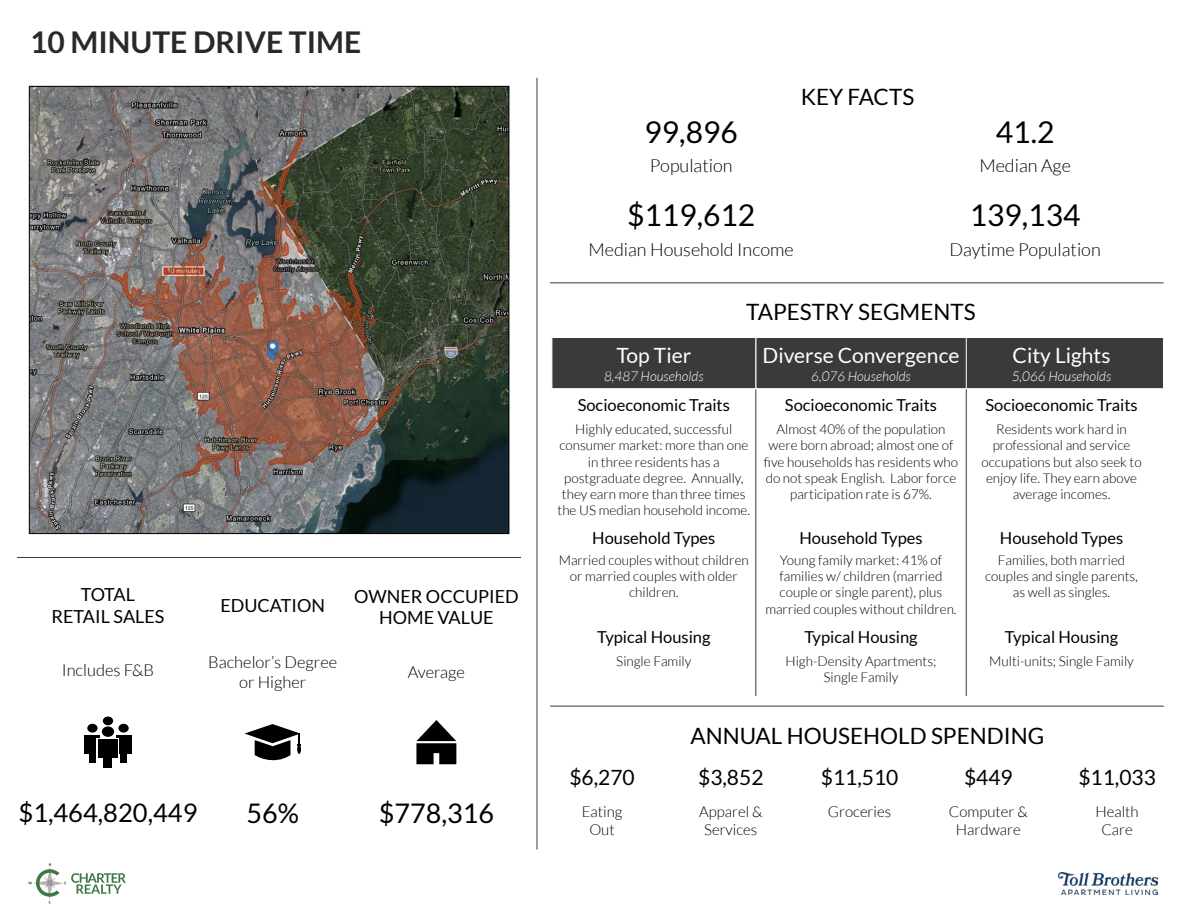
<style>
.page{position:relative;width:1188px;height:918px;background:#fff}
.page>*{position:absolute;margin:0;border:0;box-sizing:border-box;transform-origin:0 0}
.t1{font:30px "Lato";color:#000}
.t2{font:700 30px "Lato";color:#292929}
.t3{font:27px "Lato";color:#000}
.t4{font:25.5px "Lato";color:#000}
.t5{font:22.5px "Lato";color:#000}
.t6{font:21px "Lato";color:#fff}
.t7{font:21px "Lato";color:#000}
.t8{font:300 18px "Lato";color:#000}
.t9{font:18px/21.6px "Lato";color:#000;text-align:center}
.t10{font:16.5px "Lato";color:#000}
.t11{font:300 16.5px/19.8px "Lato";color:#000;text-align:center}
.t12{font:300 15px/18px "Lato";color:#000;text-align:center}
.t13{font:300 13.5px/16.2px "Lato";color:#000;text-align:center}
.t14{font:italic 300 13.5px "Lato";color:#fff}
</style>
<div class="page">
<hr style="left:537px;top:78px;width:1px;height:772px;background:#3a3a3c">
<hr style="left:550px;top:283px;width:614px;height:1px;background:#3a3a3c">
<hr style="left:550px;top:706px;width:614px;height:1px;background:#3a3a3c">
<hr style="left:756px;top:389px;width:1px;height:307px;background:#3a3a3c">
<hr style="left:966px;top:389px;width:1px;height:307px;background:#3a3a3c">
<hr style="left:17px;top:557px;width:504px;height:1px;background:#3a3a3c">
<div style="left:103px;top:716px;width:10px;height:9px;background:#000;border-radius:50%"></div>
<div style="left:118px;top:724px;width:11px;height:9px;background:#000;border-radius:50%"></div>
<div style="left:87px;top:724px;width:11px;height:9px;background:#000;border-radius:50%"></div>
<div style="left:85px;top:735px;width:15px;height:19px;background:#000"></div>
<div style="left:116px;top:735px;width:15px;height:19px;background:#000"></div>
<div style="left:89px;top:744px;width:7px;height:19px;background:#000"></div>
<div style="left:120px;top:744px;width:7px;height:19px;background:#000"></div>
<div style="left:102px;top:726px;width:12px;height:11px;background:#000;border-radius:50%"></div>
<div style="left:97px;top:738px;width:22px;height:20px;background:#fff"></div>
<div style="left:98px;top:739px;width:20px;height:19px;background:#000"></div>
<div style="left:104px;top:750px;width:8px;height:18px;background:#000"></div>
<svg style="left:245px;top:724px;width:56px;height:37px"></svg>
<svg style="left:416px;top:720px;width:40px;height:44px"></svg>
<svg style="left:28px;top:863px;width:98px;height:41px"></svg>
<img style="left:1058px;top:873px;width:100px;height:21px">
<img style="left:31px;top:88px;width:476px;height:444px">
<div style="left:959px;top:337px;width:205px;height:52px;background:#3a3a3c;border:1px solid #fff"></div>
<div style="left:756px;top:337px;width:210px;height:52px;background:#3a3a3c;border:1px solid #fff"></div>
<div style="left:552px;top:337px;width:204px;height:52px;background:#3a3a3c;border:1px solid #fff"></div>
<h1 class="t2" style="left:30px;top:25px;width:333px">10 MINUTE DRIVE TIME</h1>
<h3 class="t9" style="left:52px;top:584px;width:115px">TOTAL<br>RETAIL SALES</h3>
<p class="t11" style="left:62px;top:660px;width:94px">Includes F&amp;B</p>
<h3 class="t9" style="left:220px;top:595px;width:106px">EDUCATION</h3>
<h3 class="t9" style="left:354px;top:585px;width:166px">OWNER OCCUPIED<br>HOME VALUE</h3>
<p class="t11" style="left:208px;top:652px;width:131px">Bachelor’s Degree or Higher</p>
<p class="t11" style="left:408px;top:662px;width:59px">Average</p>
<h3 class="t4" style="left:19px;top:798px;width:180px">$1,464,820,449</h3>
<h2 class="t3" style="left:247px;top:798px;width:54px">56%</h2>
<h2 class="t3" style="left:379px;top:798px;width:117px">$778,316</h2>
<h3 class="t5" style="left:801px;top:84px;width:115px">KEY FACTS</h3>
<h1 class="t1" style="left:645px;top:116px;width:95px">99,896</h1>
<h1 class="t1" style="left:996px;top:116px;width:60px">41.2</h1>
<h3 class="t8" style="left:650px;top:156px;width:84px">Population</h3>
<h3 class="t8" style="left:979px;top:156px;width:93px">Median Age</h3>
<h1 class="t1" style="left:627px;top:198px;width:130px">$119,612</h1>
<h1 class="t1" style="left:970px;top:198px;width:112px">139,134</h1>
<h3 class="t8" style="left:589px;top:240px;width:207px">Median Household Income</h3>
<h3 class="t8" style="left:949px;top:240px;width:153px">Daytime Population</h3>
<h3 class="t5" style="left:746px;top:299px;width:231px">TAPESTRY SEGMENTS</h3>
<h3 class="t6" style="left:616px;top:343px;width:76px">Top Tier</h3>
<p class="t14" style="left:604px;top:369px;width:101px">8,487 Households</p>
<p class="t10" style="left:578px;top:396px;width:154px">Socioeconomic Traits</p>
<p class="t13" style="left:558px;top:421px;width:194px">Highly educated, successful consumer market: more than one in three residents has a postgraduate degree. Annually, they earn more than three times the US median household income.</p>
<p class="t10" style="left:592px;top:529px;width:125px">Household Types</p>
<p class="t13" style="left:559px;top:552px;width:192px">Married couples without children or married couples with older children.</p>
<p class="t10" style="left:597px;top:628px;width:115px">Typical Housing</p>
<p class="t13" style="left:616px;top:653px;width:77px">Single Family</p>
<h3 class="t6" style="left:763px;top:343px;width:198px">Diverse Convergence</h3>
<p class="t14" style="left:811px;top:369px;width:101px">6,076 Households</p>
<p class="t10" style="left:785px;top:396px;width:154px">Socioeconomic Traits</p>
<p class="t13" style="left:764px;top:421px;width:196px">Almost 40% of the population were born abroad; almost one of five households has residents who do not speak English. Labor force participation rate is 67%.</p>
<p class="t10" style="left:799px;top:529px;width:125px">Household Types</p>
<p class="t13" style="left:765px;top:552px;width:193px">Young family market: 41% of families w/ children (married couple or single parent), plus married couples without children.</p>
<p class="t10" style="left:804px;top:628px;width:115px">Typical Housing</p>
<p class="t13" style="left:786px;top:653px;width:152px">High-Density Apartments;<br>Single Family</p>
<h3 class="t6" style="left:1013px;top:343px;width:99px">City Lights</h3>
<p class="t14" style="left:1012px;top:369px;width:101px">5,066 Households</p>
<p class="t10" style="left:985px;top:396px;width:154px">Socioeconomic Traits</p>
<p class="t13" style="left:981px;top:421px;width:162px">Residents work hard in professional and service occupations but also seek to enjoy life. They earn above average incomes.</p>
<p class="t10" style="left:1000px;top:529px;width:125px">Household Types</p>
<p class="t13" style="left:985px;top:552px;width:154px">Families, both married couples and single parents, as well as singles.</p>
<p class="t10" style="left:1005px;top:628px;width:115px">Typical Housing</p>
<p class="t13" style="left:989px;top:653px;width:146px">Multi-units; Single Family</p>
<h3 class="t5" style="left:691px;top:723px;width:355px">ANNUAL HOUSEHOLD SPENDING</h3>
<h3 class="t7" style="left:569px;top:766px;width:67px">$6,270</h3>
<h3 class="t7" style="left:698px;top:766px;width:67px">$3,852</h3>
<h3 class="t7" style="left:821px;top:766px;width:79px">$11,510</h3>
<h3 class="t7" style="left:964px;top:766px;width:50px">$449</h3>
<h3 class="t7" style="left:1078px;top:766px;width:79px">$11,033</h3>
<p class="t12" style="left:582px;top:803px;width:42px">Eating<br>Out</p>
<p class="t12" style="left:699px;top:803px;width:65px">Apparel &amp;<br>Services</p>
<p class="t12" style="left:828px;top:803px;width:65px">Groceries</p>
<p class="t12" style="left:949px;top:803px;width:80px">Computer &amp;<br>Hardware</p>
<p class="t12" style="left:1095px;top:803px;width:45px">Health<br>Care</p>
</div>
